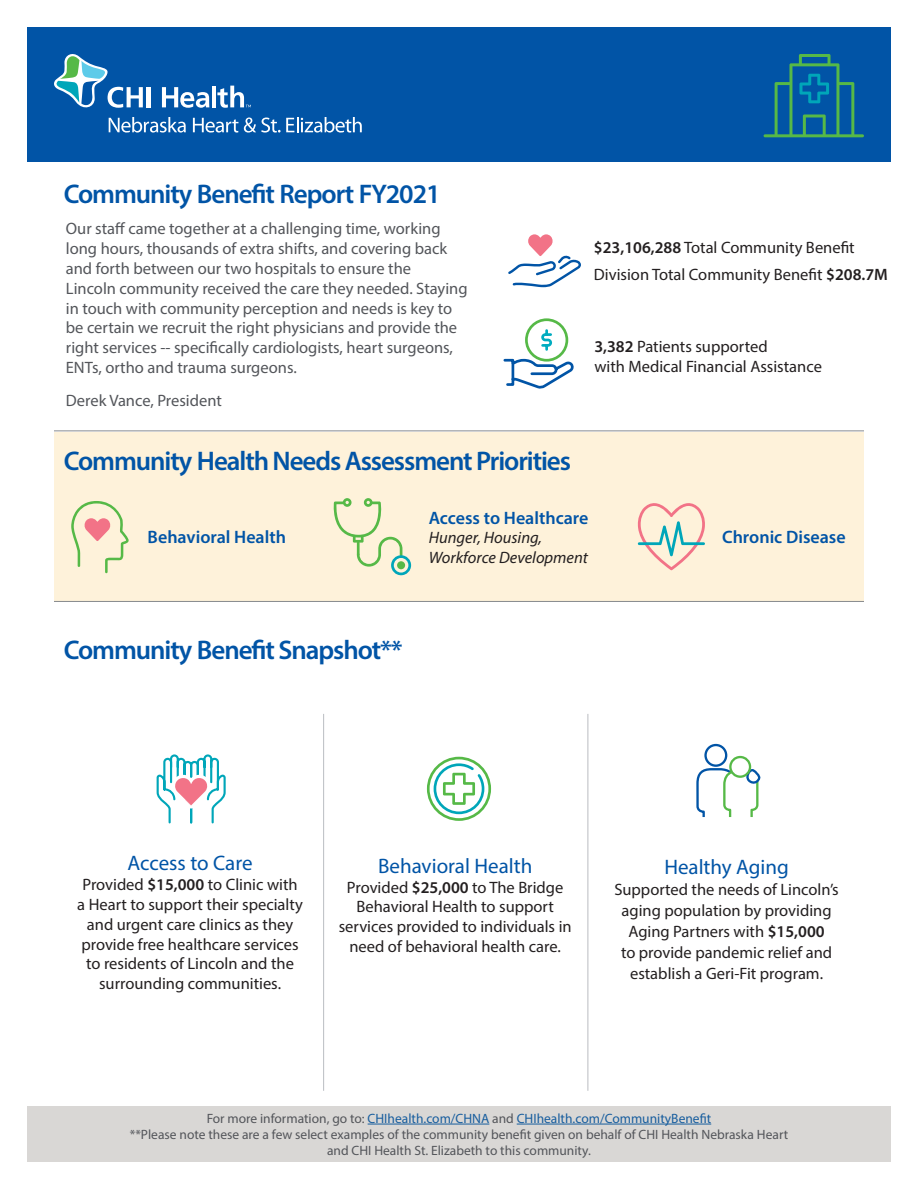
<style>
.page{position:relative;width:918px;height:1188px;background:#fff}
.page>*{position:absolute;margin:0;border:0;box-sizing:border-box;transform-origin:0 0}
.t1{font:600 27px "Myriad Pro";letter-spacing:-.04em;color:#0154a6}
.t2{font:21px "Myriad Pro";color:#0154a6}
.t3{font:600 18px "Myriad Pro";color:#0154a6}
.t4{font:16.5px/19.8px "Myriad Pro";color:#231f20;text-align:center}
.t5{font:16.5px/19.8px "Myriad Pro";color:#53555a}
.t6{font:italic 16.5px/19.8px "Myriad Pro";color:#231f20}
.t7{font:13.5px/16.2px "Myriad Pro";color:#53555a;text-align:center}
.t8{font:13.5px "Myriad Pro";color:#175d9e}
.s1{font-weight:600}
.s2{color:#53555a}
</style>
<div class="page">
<svg style="left:696px;top:743px;width:39px;height:74px"></svg>
<svg style="left:746px;top:768px;width:15px;height:49px"></svg>
<div style="left:729px;top:756px;width:22px;height:22px;border:2px solid #56b947;border-radius:50%"></div>
<svg style="left:156px;top:754px;width:70px;height:70px"></svg>
<hr style="left:323px;top:714px;width:1px;height:377px;background:#babdc2">
<svg style="left:427px;top:757px;width:64px;height:64px"></svg>
<hr style="left:588px;top:714px;width:1px;height:377px;background:#babdc2">
<div style="left:54px;top:432px;width:810px;height:169px;background:#fef2da"></div>
<svg style="left:508px;top:234px;width:73px;height:53px"></svg>
<svg style="left:503px;top:358px;width:71px;height:31px"></svg>
<div style="left:525px;top:318px;width:43px;height:44px;border:3px solid #56b947;border-radius:50%"></div>
<svg style="left:541px;top:329px;width:11px;height:22px"></svg>
<div style="left:27px;top:27px;width:864px;height:135px;background:#0154a6"></div>
<hr style="left:146px;top:87px;width:4px;height:20px;background:#fff">
<svg style="left:162px;top:87px;width:47px;height:21px"></svg>
<hr style="left:212px;top:86px;width:4px;height:21px;background:#fff">
<svg style="left:217px;top:86px;width:34px;height:22px"></svg>
<svg style="left:54px;top:54px;width:89px;height:54px"></svg>
<svg style="left:109px;top:117px;width:77px;height:16px"></svg>
<svg style="left:193px;top:118px;width:45px;height:15px"></svg>
<svg style="left:244px;top:117px;width:118px;height:16px"></svg>
<hr style="left:54px;top:601px;width:810px;height:1px;background:#868a8e">
<div style="left:27px;top:1106px;width:864px;height:56px;background:#d9d7d5"></div>
<hr style="left:368px;top:1124px;width:121px;height:1px;background:#175d9e">
<hr style="left:517px;top:1124px;width:194px;height:1px;background:#175d9e">
<svg style="left:764px;top:54px;width:100px;height:83px"></svg>
<svg style="left:334px;top:498px;width:77px;height:77px"></svg>
<div style="left:397px;top:561px;width:8px;height:8px;background:#56b947;border-radius:50%"></div>
<svg style="left:637px;top:503px;width:68px;height:67px"></svg>
<hr style="left:54px;top:430px;width:810px;height:1px;background:#868a8e">
<svg style="left:71px;top:501px;width:58px;height:72px"></svg>
<p class="t1" style="left:64px;top:176px;width:378px">Community Benefit Report FY2021</p>
<p class="t5" style="left:66px;top:219px;width:403px">Our staff came together at a challenging time, working long hours, thousands of extra shifts, and covering back and forth between our two hospitals to ensure the<br>Lincoln community received the care they needed. Staying in touch with community perception and needs is key to be certain we recruit the right physicians and provide the right services -- specifically cardiologists, heart surgeons, ENTs, ortho and trauma surgeons.</p>
<p class="t5" style="left:66px;top:391px;width:158px">Derek Vance, President</p>
<p class="t1" style="left:64px;top:444px;width:509px">Community Health Needs Assessment Priorities</p>
<p class="t4" style="left:594px;top:238px;width:262px"><span class="s1">$23,106,288</span> Total Community Benefit</p>
<p class="t4" style="left:594px;top:264px;width:295px">Division Total Community Benefit <span class="s1">$208.7M</span></p>
<p class="t4" style="left:594px;top:336px;width:229px;text-align:left"><span class="s1">3,382</span> Patients supported<br>with Medical Financial Assistance</p>
<p class="t3" style="left:148px;top:526px;width:140px">Behavioral Health</p>
<p class="t3" style="left:429px;top:506px;width:161px">Access to Healthcare</p>
<p class="t6" style="left:429px;top:528px;width:161px">Hunger, Housing,<br>Workforce Development</p>
<p class="t3" style="left:722px;top:526px;width:125px">Chronic Disease</p>
<p class="t1" style="left:64px;top:633px;width:341px">Community Benefit Snapshot**</p>
<p class="t2" style="left:128px;top:850px;width:126px">Access to Care</p>
<p class="t4" style="left:77px;top:875px;width:227px">Provided <span class="s1">$15,000</span> to Clinic with a Heart to support their specialty and urgent care clinics as they provide free healthcare services to residents of Lincoln and the surrounding communities.</p>
<p class="t2" style="left:378px;top:853px;width:156px">Behavioral Health</p>
<p class="t4" style="left:339px;top:877px;width:234px">Provided <span class="s1">$25,000</span> to The Bridge<br>Behavioral Health to support services provided to individuals in need of behavioral health care.</p>
<p class="t2" style="left:664px;top:854px;width:126px">Healthy Aging</p>
<p class="t4" style="left:614px;top:879px;width:226px;line-height:21px">Supported the needs of Lincoln’s aging population by providing<br>Aging Partners with <span class="s1">$15,000<br></span>to provide pandemic relief and establish a Geri-Fit program.</p>
<p class="t8" style="left:207px;top:1110px;width:506px"><span class="s2">For more information, go to:</span> CHIhealth.com/CHNA <span class="s2">and</span> CHIhealth.com/CommunityBenefit</p>
<p class="t7" style="left:130px;top:1126px;width:660px">**Please note these are a few select examples of the community benefit given on behalf of CHI Health Nebraska Heart and CHI Health St. Elizabeth to this community.</p>
</div>
